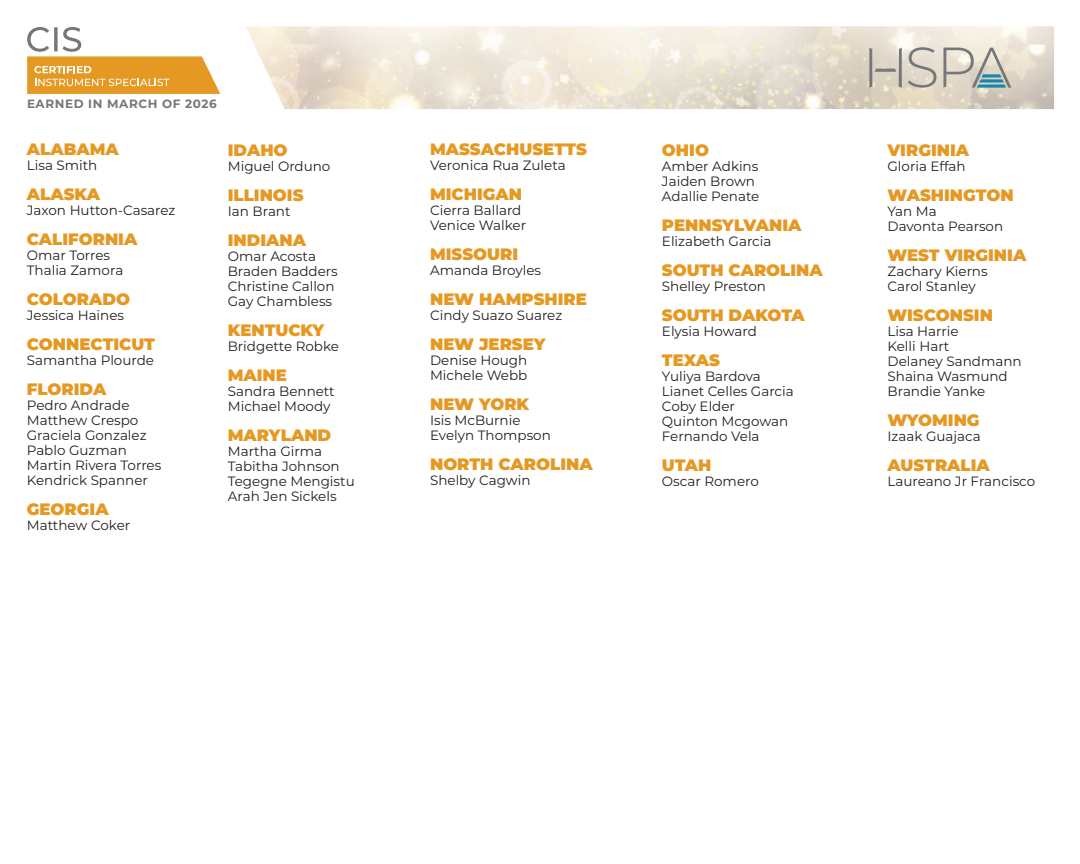
<style>
.page{position:relative;width:1080px;height:864px;background:#fff}
.page>*{position:absolute;margin:0;border:0;box-sizing:border-box;transform-origin:0 0}
.t1{font:900 16.5px "Montserrat";color:#e59923}
.t2{font:13.5px/15px "Montserrat";color:#231f20}
.t3{font:700 12px "Montserrat";letter-spacing:.05em;color:#76777a}
</style>
<div class="page">
<svg style="left:27px;top:27px;width:193px;height:67px"></svg>
<img style="left:246px;top:26px;width:808px;height:83px">
<svg style="left:869px;top:48px;width:33px;height:40px"></svg>
<svg style="left:908px;top:47px;width:28px;height:41px"></svg>
<svg style="left:943px;top:48px;width:68px;height:40px;background:#c0c3bb"></svg>
<p class="t3" style="left:27px;top:95px;width:191px">EARNED IN MARCH OF 2026</p>
<p class="t1" style="left:27px;top:137px;width:94px">ALABAMA</p>
<p class="t2" style="left:27px;top:157px;width:72px">Lisa Smith</p>
<p class="t1" style="left:27px;top:182px;width:75px">ALASKA</p>
<p class="t2" style="left:27px;top:202px;width:150px">Jaxon Hutton-Casarez</p>
<p class="t1" style="left:27px;top:227px;width:112px">CALIFORNIA</p>
<p class="t2" style="left:27px;top:247px;width:98px">Omar Torres<br>Thalia Zamora</p>
<p class="t1" style="left:27px;top:287px;width:105px">COLORADO</p>
<p class="t2" style="left:27px;top:307px;width:99px">Jessica Haines</p>
<p class="t1" style="left:27px;top:332px;width:130px">CONNECTICUT</p>
<p class="t2" style="left:27px;top:352px;width:129px">Samantha Plourde</p>
<p class="t1" style="left:27px;top:377px;width:81px">FLORIDA</p>
<p class="t2" style="left:27px;top:397px;width:136px">Pedro Andrade<br>Matthew Crespo<br>Graciela Gonzalez<br>Pablo Guzman<br>Martin Rivera Torres<br>Kendrick Spanner</p>
<p class="t1" style="left:27px;top:497px;width:83px">GEORGIA</p>
<p class="t2" style="left:27px;top:517px;width:105px">Matthew Coker</p>
<p class="t1" style="left:228px;top:138px;width:61px">IDAHO</p>
<p class="t2" style="left:228px;top:158px;width:104px">Miguel Orduno</p>
<p class="t1" style="left:228px;top:183px;width:77px">ILLINOIS</p>
<p class="t2" style="left:228px;top:203px;width:64px">Ian Brant</p>
<p class="t1" style="left:228px;top:228px;width:80px">INDIANA</p>
<p class="t2" style="left:228px;top:248px;width:112px">Omar Acosta<br>Braden Badders<br>Christine Callon<br>Gay Chambless</p>
<p class="t1" style="left:228px;top:318px;width:98px">KENTUCKY</p>
<p class="t2" style="left:228px;top:338px;width:113px">Bridgette Robke</p>
<p class="t1" style="left:228px;top:363px;width:61px">MAINE</p>
<p class="t2" style="left:228px;top:383px;width:108px">Sandra Bennett<br>Michael Moody</p>
<p class="t1" style="left:228px;top:423px;width:105px">MARYLAND</p>
<p class="t2" style="left:228px;top:443px;width:128px">Martha Girma<br>Tabitha Johnson<br>Tegegne Mengistu<br>Arah Jen Sickels</p>
<p class="t1" style="left:430px;top:137px;width:158px">MASSACHUSETTS</p>
<p class="t2" style="left:430px;top:157px;width:137px">Veronica Rua Zuleta</p>
<p class="t1" style="left:430px;top:182px;width:94px">MICHIGAN</p>
<p class="t2" style="left:430px;top:202px;width:98px">Cierra Ballard<br>Venice Walker</p>
<p class="t1" style="left:430px;top:242px;width:90px">MISSOURI</p>
<p class="t2" style="left:430px;top:262px;width:113px">Amanda Broyles</p>
<p class="t1" style="left:430px;top:287px;width:158px">NEW HAMPSHIRE</p>
<p class="t2" style="left:430px;top:307px;width:134px">Cindy Suazo Suarez</p>
<p class="t1" style="left:430px;top:332px;width:117px">NEW JERSEY</p>
<p class="t2" style="left:430px;top:352px;width:99px">Denise Hough<br>Michele Webb</p>
<p class="t1" style="left:430px;top:392px;width:101px">NEW YORK</p>
<p class="t2" style="left:430px;top:412px;width:122px">Isis McBurnie<br>Evelyn Thompson</p>
<p class="t1" style="left:430px;top:452px;width:164px">NORTH CAROLINA</p>
<p class="t2" style="left:430px;top:472px;width:102px">Shelby Cagwin</p>
<p class="t1" style="left:662px;top:138px;width:49px">OHIO</p>
<p class="t2" style="left:662px;top:159px;width:99px">Amber Adkins<br>Jaiden Brown<br>Adallie Penate</p>
<p class="t1" style="left:662px;top:213px;width:141px">PENNSYLVANIA</p>
<p class="t2" style="left:662px;top:234px;width:111px">Elizabeth Garcia</p>
<p class="t1" style="left:662px;top:258px;width:162px">SOUTH CAROLINA</p>
<p class="t2" style="left:662px;top:279px;width:105px">Shelley Preston</p>
<p class="t1" style="left:662px;top:303px;width:144px">SOUTH DAKOTA</p>
<p class="t2" style="left:662px;top:324px;width:96px">Elysia Howard</p>
<p class="t1" style="left:662px;top:348px;width:59px">TEXAS</p>
<p class="t2" style="left:662px;top:369px;width:133px">Yuliya Bardova<br>Lianet Celles Garcia<br>Coby Elder<br>Quinton Mcgowan<br>Fernando Vela</p>
<p class="t1" style="left:662px;top:453px;width:51px">UTAH</p>
<p class="t2" style="left:662px;top:474px;width:98px">Oscar Romero</p>
<p class="t1" style="left:888px;top:138px;width:83px">VIRGINIA</p>
<p class="t2" style="left:888px;top:158px;width:80px">Gloria Effah</p>
<p class="t1" style="left:888px;top:183px;width:128px">WASHINGTON</p>
<p class="t2" style="left:888px;top:203px;width:117px">Yan Ma<br>Davonta Pearson</p>
<p class="t1" style="left:888px;top:243px;width:140px">WEST VIRGINIA</p>
<p class="t2" style="left:888px;top:263px;width:102px">Zachary Kierns<br>Carol Stanley</p>
<p class="t1" style="left:888px;top:303px;width:107px">WISCONSIN</p>
<p class="t2" style="left:888px;top:323px;width:136px">Lisa Harrie<br>Kelli Hart<br>Delaney Sandmann<br>Shaina Wasmund<br>Brandie Yanke</p>
<p class="t1" style="left:888px;top:408px;width:94px">WYOMING</p>
<p class="t2" style="left:888px;top:428px;width:95px">Izaak Guajaca</p>
<p class="t1" style="left:888px;top:453px;width:104px">AUSTRALIA</p>
<p class="t2" style="left:888px;top:473px;width:149px">Laureano Jr Francisco</p>
</div>
